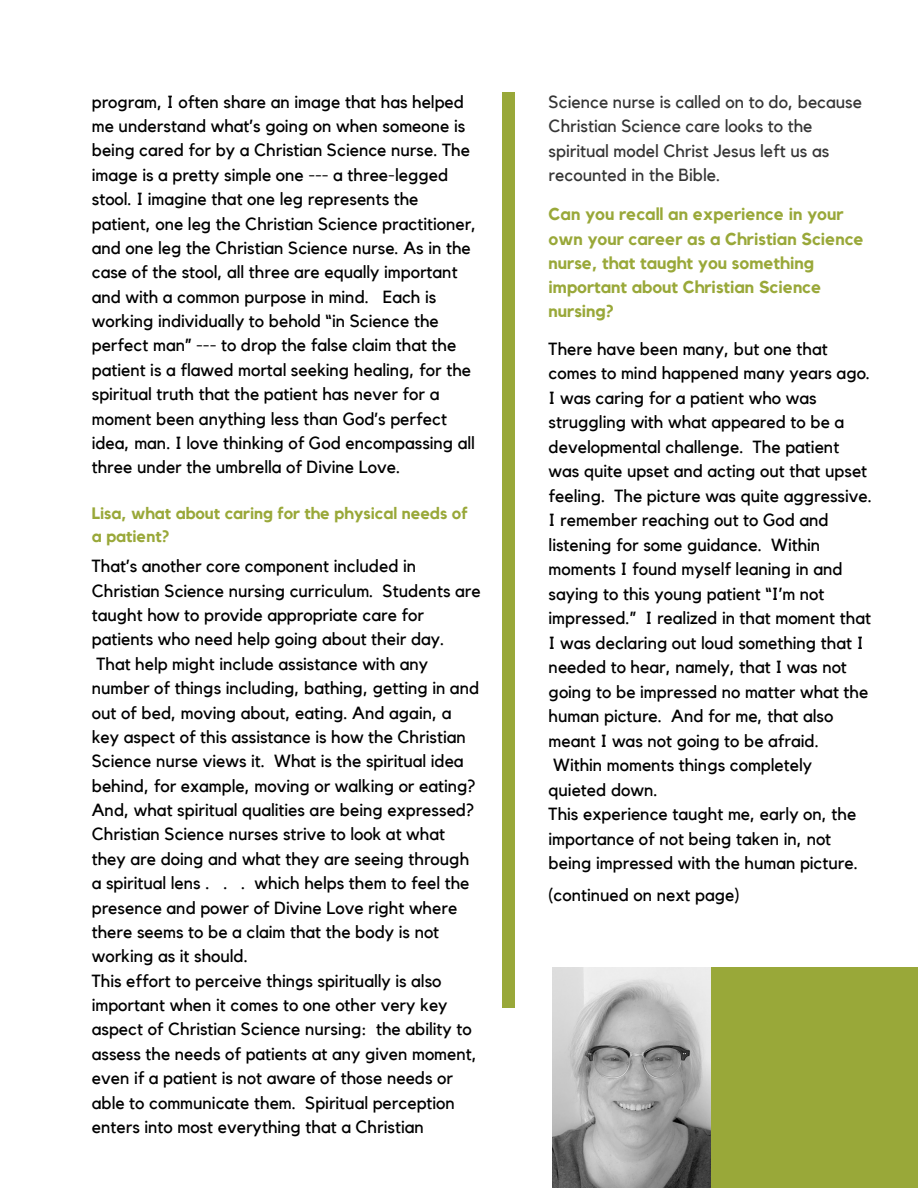
<style>
.page{position:relative;width:918px;height:1188px;background:#fff}
.page>*{position:absolute;margin:0;border:0;box-sizing:border-box;transform-origin:0 0}
.t1{font:17.55px/24.5px "Kollektif";color:#000}
.t2{font:17.55px/24.5px "Kollektif";color:#363636}
.t3{font:700 17.25px/24px "Kollektif";color:#99a839}
.t4{font:700 16.5px/23px "Kollektif";color:#99a839}
</style>
<div class="page">
<div style="left:503px;top:92px;width:12px;height:916px;background:#99a839"></div>
<img style="left:552px;top:968px;width:160px;height:220px">
<div style="left:712px;top:968px;width:206px;height:220px;background:#99a839"></div>
<p class="t1" style="left:92px;top:90px;width:386px">program, I often share an image that has helped me understand what’s going on when someone is being cared for by a Christian Science nurse. The image is a pretty simple one --- a three-legged stool. I imagine that one leg represents the patient, one leg the Christian Science practitioner, and one leg the Christian Science nurse. As in the case of the stool, all three are equally important and with a common purpose in mind. Each is working individually to behold “in Science the perfect man” --- to drop the false claim that the patient is a flawed mortal seeking healing, for the spiritual truth that the patient has never for a moment been anything less than God’s perfect idea, man. I love thinking of God encompassing all three under the umbrella of Divine Love.</p>
<p class="t4" style="left:92px;top:503px;width:377px">Lisa, what about caring for the physical needs of a patient?</p>
<p class="t1" style="left:92px;top:555px;width:390px">That’s another core component included in Christian Science nursing curriculum. Students are taught how to provide appropriate care for patients who need help going about their day.<br>That help might include assistance with any number of things including, bathing, getting in and out of bed, moving about, eating. And again, a key aspect of this assistance is how the Christian Science nurse views it. What is the spiritual idea behind, for example, moving or walking or eating?<br>And, what spiritual qualities are being expressed?<br>Christian Science nurses strive to look at what they are doing and what they are seeing through a spiritual lens . . . which helps them to feel the presence and power of Divine Love right where there seems to be a claim that the body is not working as it should.<br>This effort to perceive things spiritually is also important when it comes to one other very key aspect of Christian Science nursing: the ability to assess the needs of patients at any given moment, even if a patient is not aware of those needs or able to communicate them. Spiritual perception enters into most everything that a Christian</p>
<p class="t2" style="left:549px;top:90px;width:315px">Science nurse is called on to do, because Christian Science care looks to the spiritual model Christ Jesus left us as recounted in the Bible.</p>
<p class="t3" style="left:549px;top:203px;width:317px">Can you recall an experience in your own your career as a Christian Science nurse, that taught you something important about Christian Science nursing?</p>
<p class="t1" style="left:549px;top:337px;width:325px">There have been many, but one that comes to mind happened many years ago.<br>I was caring for a patient who was struggling with what appeared to be a developmental challenge. The patient was quite upset and acting out that upset feeling. The picture was quite aggressive.<br>I remember reaching out to God and listening for some guidance. Within moments I found myself leaning in and saying to this young patient “I’m not impressed.” I realized in that moment that I was declaring out loud something that I needed to hear, namely, that I was not going to be impressed no matter what the human picture. And for me, that also meant I was not going to be afraid.<br>Within moments things completely<br>quieted down.<br>This experience taught me, early on, the importance of not being taken in, not being impressed with the human picture.</p>
<p class="t1" style="left:549px;top:884px;width:193px">(continued on next page)</p>
</div>
